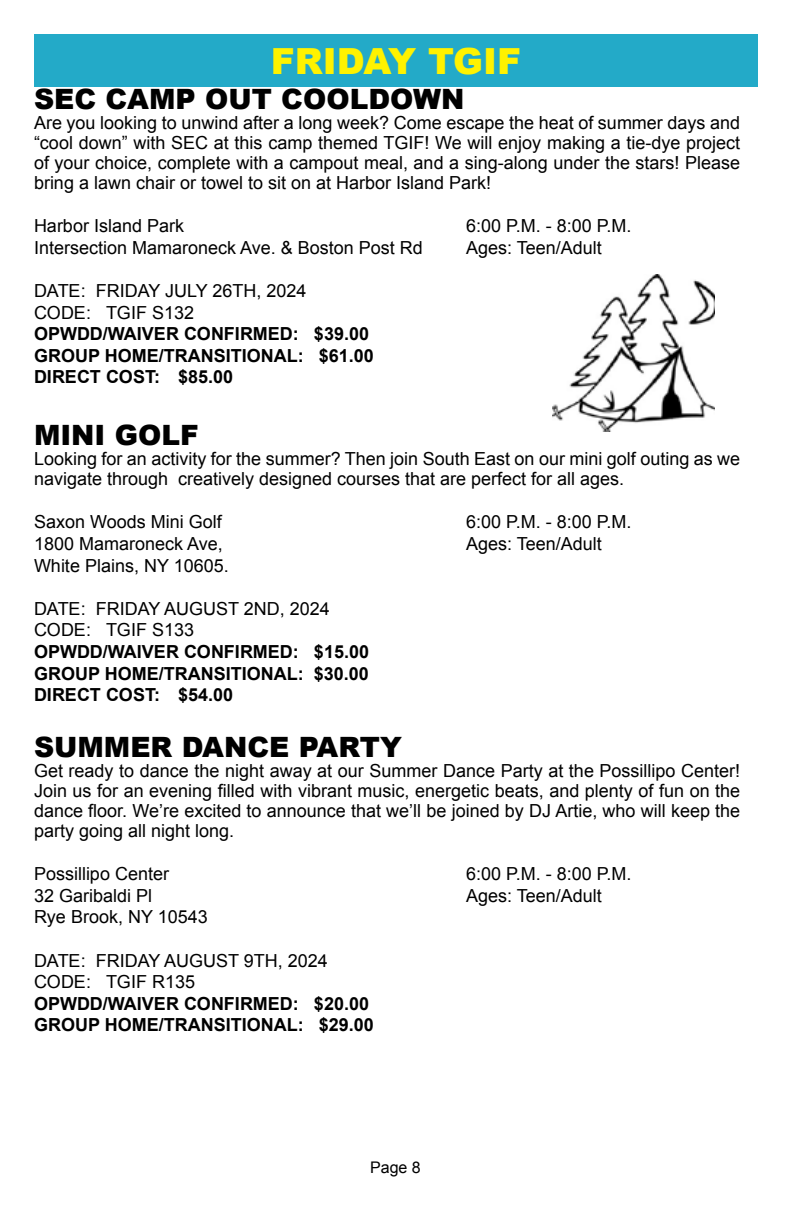
<style>
.page{position:relative;width:792px;height:1224px;background:#fff}
.page>*{position:absolute;margin:0;border:0;box-sizing:border-box;transform-origin:0 0}
.t1{font:900 36px "Arial";color:#fff200}
.t2{font:900 28px "Arial";color:#000}
.t3{font:18px/20px "Arial";color:#000}
.t4{font:700 18px/21.6px "Arial";color:#000}
.t5{font:16px "Arial";color:#000}
</style>
<div class="page">
<div style="left:34px;top:34px;width:724px;height:52px;background:#23aac8"></div>
<img style="left:553px;top:274px;width:162px;height:158px">
<h1 class="t1" style="left:271px;top:35px;width:252px">FRIDAY TGIF</h1>
<h2 class="t2" style="left:34px;top:79px;width:432px">SEC CAMP OUT COOLDOWN</h2>
<p class="t3" style="left:34px;top:113px;width:708px;text-align:justify">Are you looking to unwind after a long week? Come escape the heat of summer days and “cool down” with SEC at this camp themed TGIF! We will enjoy making a tie-dye project of your choice, complete with a campout meal, and a sing-along under the stars! Please bring a lawn chair or towel to sit on at Harbor Island Park!</p>
<p class="t3" style="left:34px;top:216px;width:152px">Harbor Island Park</p>
<p class="t3" style="left:466px;top:216px;width:167px">6:00 P.M. - 8:00 P.M.</p>
<p class="t3" style="left:34px;top:238px;width:390px">Intersection Mamaroneck Ave. &amp; Boston Post Rd</p>
<p class="t3" style="left:466px;top:238px;width:137px">Ages: Teen/Adult</p>
<p class="t3" style="left:34px;top:280px;width:274px;line-height:21.6px">DATE: FRIDAY JULY 26TH, 2024<br>CODE: TGIF S132</p>
<p class="t4" style="left:34px;top:324px;width:341px">OPWDD/WAIVER CONFIRMED: $39.00<br>GROUP HOME/TRANSITIONAL: $61.00<br>DIRECT COST: $85.00</p>
<h2 class="t2" style="left:34px;top:415px;width:166px">MINI GOLF</h2>
<p class="t3" style="left:34px;top:449px;width:708px">Looking for an activity for the summer? Then join South East on our mini golf outing as we navigate through creatively designed courses that are perfect for all ages.</p>
<p class="t3" style="left:34px;top:512px;width:189px">Saxon Woods Mini Golf</p>
<p class="t3" style="left:466px;top:512px;width:167px">6:00 P.M. - 8:00 P.M.</p>
<p class="t3" style="left:34px;top:534px;width:190px">1800 Mamaroneck Ave,</p>
<p class="t3" style="left:466px;top:534px;width:137px">Ages: Teen/Adult</p>
<p class="t3" style="left:34px;top:555px;width:196px">White Plains, NY 10605.</p>
<p class="t3" style="left:34px;top:598px;width:297px;line-height:21.6px">DATE: FRIDAY AUGUST 2ND, 2024<br>CODE: TGIF S133</p>
<p class="t4" style="left:34px;top:641px;width:337px;text-align:justify">OPWDD/WAIVER CONFIRMED: $15.00<br>GROUP HOME/TRANSITIONAL: $30.00<br>DIRECT COST: $54.00</p>
<h2 class="t2" style="left:34px;top:727px;width:369px">SUMMER DANCE PARTY</h2>
<p class="t3" style="left:34px;top:761px;width:708px;text-align:justify">Get ready to dance the night away at our Summer Dance Party at the Possillipo Center!<br>Join us for an evening filled with vibrant music, energetic beats, and plenty of fun on the dance floor. We’re excited to announce that we’ll be joined by DJ Artie, who will keep the party going all night long.</p>
<p class="t3" style="left:34px;top:864px;width:137px">Possillipo Center</p>
<p class="t3" style="left:466px;top:864px;width:167px">6:00 P.M. - 8:00 P.M.</p>
<p class="t3" style="left:34px;top:886px;width:120px">32 Garibaldi Pl</p>
<p class="t3" style="left:466px;top:886px;width:137px">Ages: Teen/Adult</p>
<p class="t3" style="left:34px;top:907px;width:175px">Rye Brook, NY 10543</p>
<p class="t3" style="left:34px;top:950px;width:295px;line-height:21.6px">DATE: FRIDAY AUGUST 9TH, 2024<br>CODE: TGIF R135</p>
<p class="t4" style="left:34px;top:993px;width:341px">OPWDD/WAIVER CONFIRMED: $20.00<br>GROUP HOME/TRANSITIONAL: $29.00</p>
<p class="t5" style="left:370px;top:1157px;width:52px">Page 8</p>
</div>
